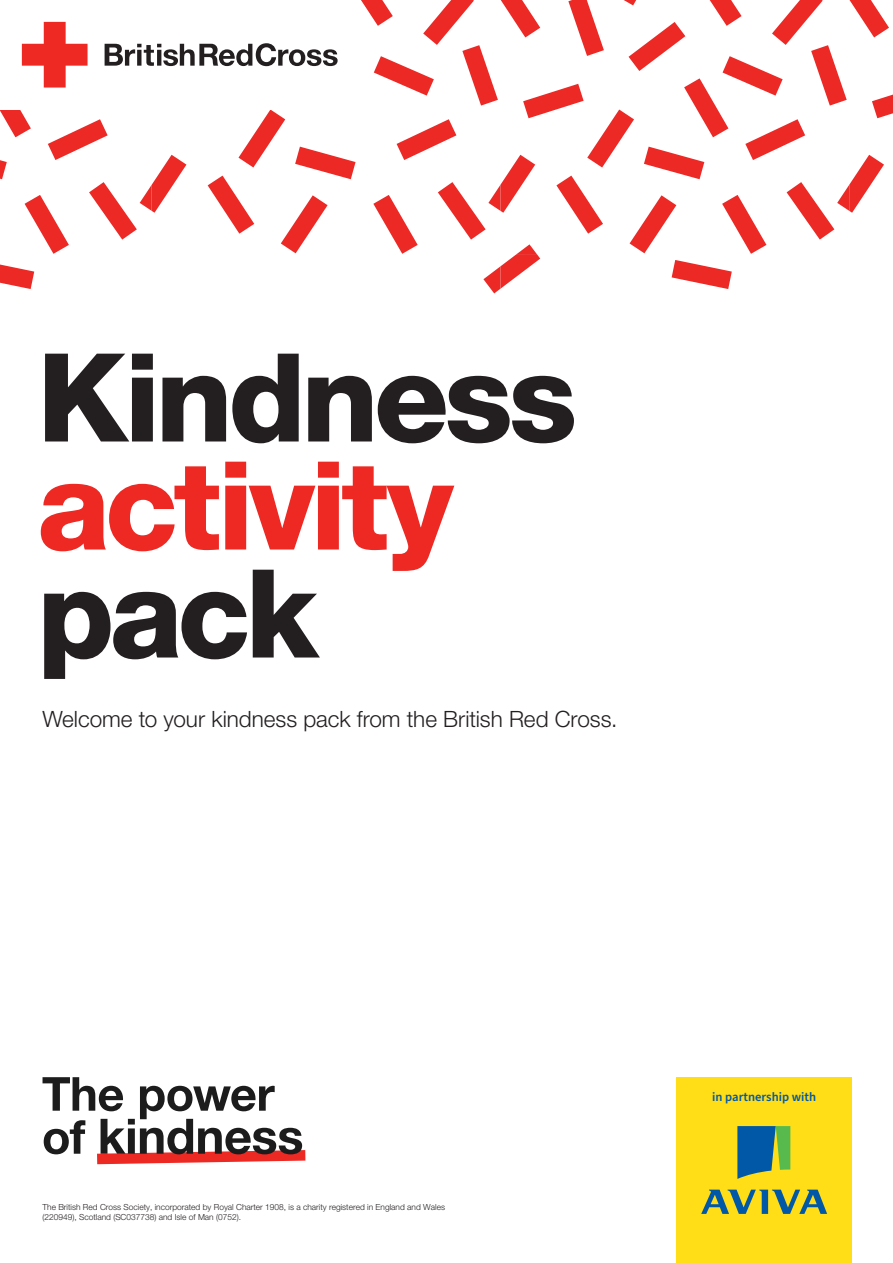
<style>
.page{position:relative;width:893px;height:1263px;background:#fff}
.page>*{position:absolute;margin:0;border:0;box-sizing:border-box;transform-origin:0 0}
.t1{font:800 123px "Helvetica Neue LT Pro";letter-spacing:-.04em;color:#231f20}
.t2{font:800 123px "Helvetica Neue LT Pro";letter-spacing:-.04em;color:#ee2823}
.t3{font:300 22.5px "Helvetica Neue LT Pro";letter-spacing:-.005em;color:#231f20}
.t4{font:600 12.6px "Source Sans Pro";color:#0158a6}
.t5{font:300 8.4px/10.1px "Helvetica Neue LT Pro";color:#231f20}
</style>
<div class="page">
<svg style="left:0;top:0;width:893px;height:294px"></svg>
<div style="left:676px;top:1077px;width:176px;height:186px;background:#ffdd17"></div>
<svg style="left:737px;top:1126px;width:53px;height:53px"></svg>
<svg style="left:701px;top:1189px;width:126px;height:25px"></svg>
<svg style="left:43px;top:1077px;width:262px;height:87px"></svg>
<h1 class="t1" style="left:37px;top:324px;width:541px">Kindness</h1>
<h1 class="t2" style="left:37px;top:432px;width:418px">activity</h1>
<h1 class="t1" style="left:37px;top:540px;width:283px">pack</h1>
<h2 class="t3" style="left:43px;top:705px;width:576px">Welcome to your kindness pack from the British Red Cross.</h2>
<p class="t5" style="left:43px;top:1202px;width:404px">The British Red Cross Society, incorporated by Royal Charter 1908, is a charity registered in England and Wales (220949), Scotland (SC037738) and Isle of Man (0752).</p>
<h3 class="t4" style="left:712px;top:1088px;width:105px">in partnership with</h3>
</div>
